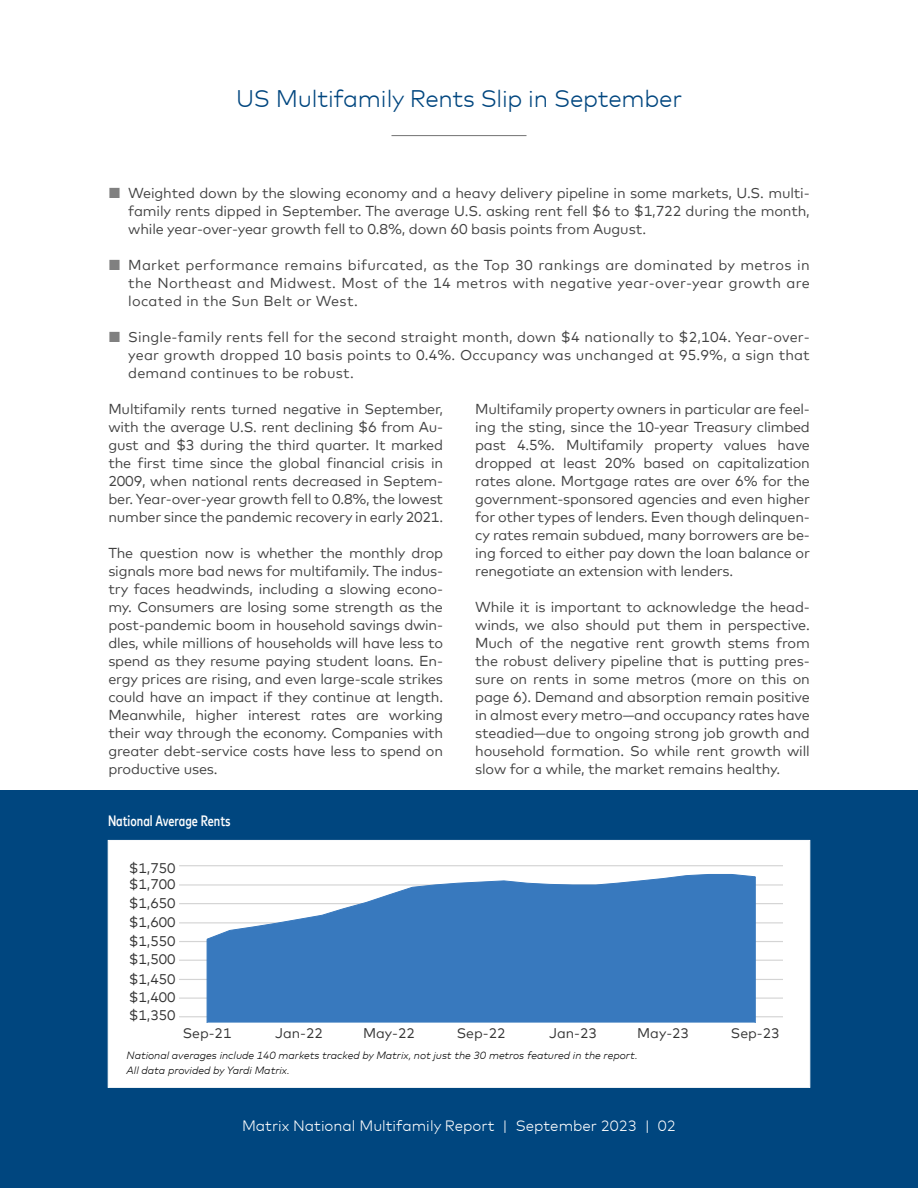
<style>
.page{position:relative;width:918px;height:1188px;background:#fff}
.page>*{position:absolute;margin:0;border:0;box-sizing:border-box;transform-origin:0 0}
.t1{font:300 24px "Mark Offc Pro";letter-spacing:-.01em;color:#00467f}
.t2{font:16.35px "Mark Offc Pro 0 75";color:#333}
.t3{font:300 15px "Mark Offc Pro";color:#fff}
.t4{font:500 condensed 15px "Mark Offc Pro";color:#fff}
.t5{font:14.4px/18px "Mark Offc Pro";letter-spacing:-.01em;color:#414141;text-align:justify}
.t6{font:13.95px "Mark Offc Pro 0 50";color:#333}
.t7{font:italic 300 10.5px/15px "Mark Offc Pro";color:#000}
.s1{color:#808080}
</style>
<div class="page">
<div style="left:0;top:791px;width:918px;height:397px;background:#00467f"></div>
<div style="left:108px;top:840px;width:702px;height:248px;background:#fff;border:1px solid #fff"></div>
<hr style="left:180px;top:1016px;width:603px;height:1px;background:#d4d4d4">
<hr style="left:180px;top:998px;width:603px;height:1px;background:#d4d4d4">
<hr style="left:180px;top:979px;width:603px;height:1px;background:#d4d4d4">
<hr style="left:180px;top:960px;width:603px;height:1px;background:#d4d4d4">
<hr style="left:180px;top:941px;width:603px;height:1px;background:#d4d4d4">
<hr style="left:180px;top:922px;width:603px;height:1px;background:#d4d4d4">
<hr style="left:180px;top:903px;width:603px;height:1px;background:#d4d4d4">
<hr style="left:180px;top:884px;width:603px;height:2px;background:#d4d4d4">
<hr style="left:180px;top:865px;width:603px;height:1px;background:#d4d4d4">
<svg style="left:206px;top:874px;width:550px;height:149px;background:#538bc6"></svg>
<hr style="left:392px;top:135px;width:134px;height:1px;background:#808080">
<h1 class="t1" style="left:236px;top:81px;width:448px">US Multifamily Rents Slip in September</h1>
<p class="t5" style="left:128px;top:183px;width:683px;text-indent:-20px"><span class="s1">■</span> Weighted down by the slowing economy and a heavy delivery pipeline in some markets, U.S. multi&shy;family rents dipped in September. The average U.S. asking rent fell $6 to $1,722 during the month, while year-over-year growth fell to 0.8%, down 60 basis points from August.</p>
<p class="t5" style="left:128px;top:255px;width:683px;text-indent:-20px"><span class="s1">■</span> Market performance remains bifurcated, as the Top 30 rankings are dominated by metros in the Northeast and Midwest. Most of the 14 metros with negative year-over-year growth are located in the Sun Belt or West.</p>
<p class="t5" style="left:128px;top:327px;width:683px;text-indent:-20px"><span class="s1">■</span> Single-family rents fell for the second straight month, down $4 nationally to $2,104. Year-over&shy;year growth dropped 10 basis points to 0.4%. Occupancy was unchanged at 95.9%, a sign that demand continues to be robust.</p>
<p class="t2" style="left:131px;top:327px;width:139px">Occupancy Rates</p>
<p class="t6" style="left:137px;top:366px;width:44px">95.8%</p>
<p class="t6" style="left:137px;top:391px;width:44px">95.6%</p>
<p class="t5" style="left:108px;top:399px;width:336px">Multifamily rents turned negative in September, with the average U.S. rent declining $6 from Au&shy;gust and $3 during the third quarter. It marked the first time since the global financial crisis in 2009, when national rents decreased in Septem&shy;ber. Year-over-year growth fell to 0.8%, the lowest number since the pandemic recovery in early 2021.</p>
<p class="t5" style="left:108px;top:543px;width:336px">The question now is whether the monthly drop signals more bad news for multifamily. The indus&shy;try faces headwinds, including a slowing econo&shy;my. Consumers are losing some strength as the post-pandemic boom in household savings dwin&shy;dles, while millions of households will have less to spend as they resume paying student loans. En&shy;ergy prices are rising, and even large-scale strikes could have an impact if they continue at length.<br>Meanwhile, higher interest rates are working their way through the economy. Companies with greater debt-service costs have less to spend on productive uses.</p>
<p class="t6" style="left:137px;top:415px;width:44px">95.4%</p>
<p class="t6" style="left:137px;top:439px;width:44px">95.2%</p>
<p class="t6" style="left:137px;top:487px;width:44px">94.8%</p>
<p class="t6" style="left:137px;top:511px;width:44px">94.6%</p>
<p class="t2" style="left:131px;top:583px;width:139px">Occupancy Rates</p>
<p class="t6" style="left:137px;top:618px;width:44px">95.8%</p>
<p class="t6" style="left:137px;top:637px;width:44px">95.6%</p>
<p class="t6" style="left:137px;top:656px;width:44px">95.4%</p>
<p class="t6" style="left:137px;top:675px;width:44px">95.2%</p>
<p class="t6" style="left:137px;top:695px;width:44px">95.0%</p>
<p class="t6" style="left:137px;top:713px;width:44px">94.8%</p>
<p class="t4" style="left:108px;top:810px;width:124px">National Average Rents</p>
<p class="t6" style="left:129px;top:858px;width:48px">$1,750</p>
<p class="t6" style="left:129px;top:874px;width:48px">$1,700</p>
<p class="t6" style="left:129px;top:892px;width:48px">$1,650</p>
<p class="t6" style="left:129px;top:912px;width:48px">$1,600</p>
<p class="t6" style="left:129px;top:930px;width:48px">$1,550</p>
<p class="t6" style="left:129px;top:949px;width:48px">$1,500</p>
<p class="t6" style="left:129px;top:968px;width:48px">$1,450</p>
<p class="t6" style="left:129px;top:987px;width:48px">$1,400</p>
<p class="t6" style="left:129px;top:1004px;width:48px">$1,350</p>
<p class="t5" style="left:475px;top:399px;width:336px">Multifamily property owners in particular are feel&shy;ing the sting, since the 10-year Treasury climbed past 4.5%. Multifamily property values have dropped at least 20% based on capitalization rates alone. Mortgage rates are over 6% for the government-sponsored agencies and even higher for other types of lenders. Even though delinquen&shy;cy rates remain subdued, many borrowers are be&shy;ing forced to either pay down the loan balance or renegotiate an extension with lenders.</p>
<p class="t5" style="left:475px;top:597px;width:336px">While it is important to acknowledge the head&shy;winds, we also should put them in perspective.<br>Much of the negative rent growth stems from the robust delivery pipeline that is putting pres&shy;sure on rents in some metros (more on this on page 6). Demand and absorption remain positive in almost every metro—and occupancy rates have steadied—due to ongoing strong job growth and household formation. So while rent growth will slow for a while, the market remains healthy.</p>
<p class="t6" style="left:183px;top:1022px;width:50px">Sep-21</p>
<p class="t6" style="left:275px;top:1022px;width:49px">Jan-22</p>
<p class="t6" style="left:363px;top:1022px;width:53px">May-22</p>
<p class="t6" style="left:457px;top:1022px;width:50px">Sep-22</p>
<p class="t6" style="left:549px;top:1022px;width:49px">Jan-23</p>
<p class="t6" style="left:637px;top:1022px;width:53px">May-23</p>
<p class="t6" style="left:731px;top:1022px;width:50px">Sep-23</p>
<p class="t7" style="left:127px;top:1047px;width:513px">National averages include 140 markets tracked by Matrix, not just the 30 metros featured in the report.<br>All data provided by Yardi Matrix.</p>
<p class="t3" style="left:242px;top:1115px;width:435px">Matrix National Multifamily Report | September 2023 | 02</p>
</div>
